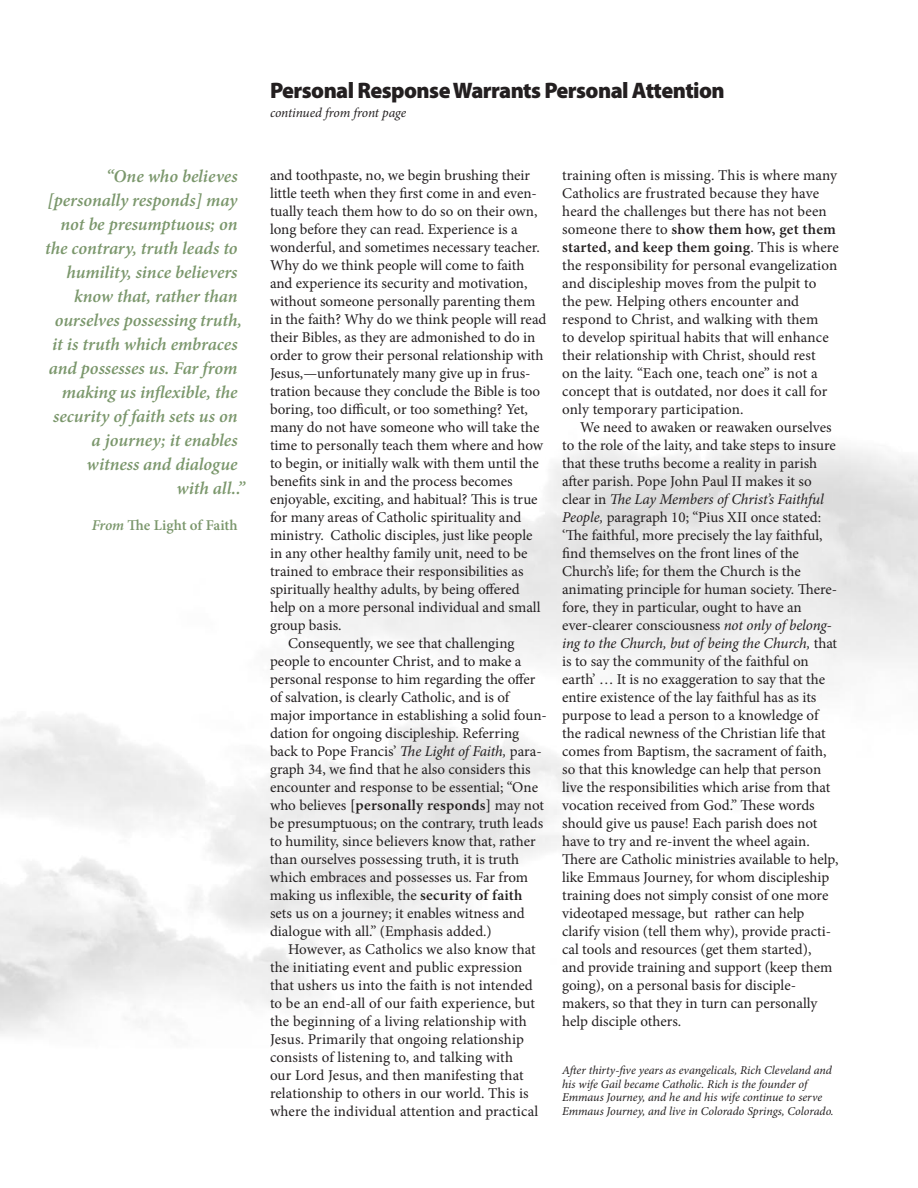
<style>
.page{position:relative;width:918px;height:1188px;background:#fff}
.page>*{position:absolute;margin:0;border:0;box-sizing:border-box;transform-origin:0 0}
.t1{font:900 22.5px "Myriad Pro";letter-spacing:-.025em;color:#231f20}
.t2{font:italic 600 18px "Minion Pro";color:#7b976c}
.t3{font:15px/18px "Minion Pro";color:#231f20}
.t4{font:600 15px "Minion Pro";letter-spacing:.015em;color:#231f20}
.t5{font:600 15px "Minion Pro";letter-spacing:-.005em;color:#7b976c}
.t6{font:italic 13.5px "Minion Pro";letter-spacing:-.01em;color:#231f20}
.t7{font:italic 12px/13.5px "Minion Pro";color:#231f20}
.s1{font-style:italic}
.s2{font-weight:400}
.s3{font-weight:600}
</style>
<div class="page">
<p class="t2" style="left:106px;top:170px;width:133px">“One who believes</p>
<p class="t2" style="left:47px;top:194px;width:192px">[personally responds] may</p>
<p class="t2" style="left:60px;top:218px;width:179px">not be presumptuous; on</p>
<p class="t2" style="left:45px;top:242px;width:194px">the contrary, truth leads to</p>
<p class="t2" style="left:67px;top:266px;width:172px">humility, since believers</p>
<p class="t2" style="left:74px;top:290px;width:165px">know that, rather than</p>
<p class="t2" style="left:55px;top:314px;width:189px">ourselves possessing truth,</p>
<p class="t2" style="left:52px;top:338px;width:187px">it is truth which embraces</p>
<p class="t2" style="left:49px;top:362px;width:190px">and possesses us. Far from</p>
<p class="t2" style="left:62px;top:386px;width:177px">making us inflexible, the</p>
<p class="t2" style="left:53px;top:410px;width:186px">security of faith sets us on</p>
<p class="t2" style="left:92px;top:434px;width:148px">a journey; it enables</p>
<p class="t2" style="left:87px;top:458px;width:152px">witness and dialogue</p>
<p class="t2" style="left:177px;top:482px;width:70px">with all..”</p>
<p class="t5" style="left:92px;top:520px;width:147px"><span class="s1">From</span> The Light of Faith</p>
<h1 class="t1" style="left:270px;top:77px;width:456px">Personal Response Warrants Personal Attention</h1>
<p class="t6" style="left:270px;top:108px;width:138px">continued from front page</p>
<p class="t3" style="left:270px;top:168px;width:262px">and toothpaste, no, we begin brushing their</p>
<p class="t3" style="left:270px;top:186px;width:268px">little teeth when they first come in and even-</p>
<p class="t3" style="left:270px;top:204px;width:269px">tually teach them how to do so on their own,</p>
<p class="t3" style="left:270px;top:222px;width:249px">long before they can read. Experience is a</p>
<p class="t3" style="left:270px;top:240px;width:271px">wonderful, and sometimes necessary teacher.</p>
<p class="t3" style="left:270px;top:258px;width:256px">Why do we think people will come to faith</p>
<p class="t3" style="left:270px;top:276px;width:259px">and experience its security and motivation,</p>
<p class="t3" style="left:270px;top:294px;width:267px">without someone personally parenting them</p>
<p class="t3" style="left:270px;top:312px;width:278px">in the faith? Why do we think people will read</p>
<p class="t3" style="left:270px;top:330px;width:267px">their Bibles, as they are admonished to do in</p>
<p class="t3" style="left:270px;top:348px;width:275px">order to grow their personal relationship with</p>
<p class="t3" style="left:270px;top:366px;width:262px">Jesus,—unfortunately many give up in frus-</p>
<p class="t3" style="left:270px;top:384px;width:272px">tration because they conclude the Bible is too</p>
<p class="t3" style="left:270px;top:402px;width:260px">boring, too difficult, or too something? Yet,</p>
<p class="t3" style="left:270px;top:420px;width:271px">many do not have someone who will take the</p>
<p class="t3" style="left:270px;top:438px;width:275px">time to personally teach them where and how</p>
<p class="t3" style="left:270px;top:456px;width:270px">to begin, or initially walk with them until the</p>
<p class="t3" style="left:270px;top:474px;width:244px">benefits sink in and the process becomes</p>
<p class="t3" style="left:270px;top:492px;width:269px">enjoyable, exciting, and habitual? This is true</p>
<p class="t3" style="left:270px;top:510px;width:253px">for many areas of Catholic spirituality and</p>
<p class="t3" style="left:270px;top:528px;width:264px">ministry. Catholic disciples, just like people</p>
<p class="t3" style="left:270px;top:546px;width:259px">in any other healthy family unit, need to be</p>
<p class="t3" style="left:270px;top:564px;width:255px">trained to embrace their responsibilities as</p>
<p class="t3" style="left:270px;top:582px;width:251px">spiritually healthy adults, by being offered</p>
<p class="t3" style="left:270px;top:600px;width:272px">help on a more personal individual and small</p>
<p class="t3" style="left:270px;top:618px;width:73px">group basis.</p>
<p class="t3" style="left:288px;top:636px;width:228px">Consequently, we see that challenging</p>
<p class="t3" style="left:270px;top:654px;width:253px">people to encounter Christ, and to make a</p>
<p class="t3" style="left:270px;top:672px;width:267px">personal response to him regarding the offer</p>
<p class="t3" style="left:270px;top:690px;width:241px">of salvation, is clearly Catholic, and is of</p>
<p class="t3" style="left:270px;top:708px;width:278px">major importance in establishing a solid foun-</p>
<p class="t3" style="left:270px;top:726px;width:251px">dation for ongoing discipleship. Referring</p>
<p class="t3" style="left:270px;top:744px;width:273px">back to Pope Francis’ <span class="s1">The Light of Faith,</span> para-</p>
<p class="t3" style="left:270px;top:762px;width:262px">graph 34, we find that he also considers this</p>
<p class="t3" style="left:270px;top:780px;width:270px">encounter and response to be essential; “One</p>
<p class="t4" style="left:270px;top:800px;width:276px"><span class="s2">who believes</span> [personally responds] <span class="s2">may not</span></p>
<p class="t3" style="left:270px;top:816px;width:275px">be presumptuous; on the contrary, truth leads</p>
<p class="t3" style="left:270px;top:834px;width:267px">to humility, since believers know that, rather</p>
<p class="t3" style="left:270px;top:852px;width:251px">than ourselves possessing truth, it is truth</p>
<p class="t3" style="left:270px;top:870px;width:260px">which embraces and possesses us. Far from</p>
<p class="t3" style="left:270px;top:888px;width:254px">making us inflexible, the <span class="s3">security of faith</span></p>
<p class="t3" style="left:270px;top:906px;width:256px">sets us on a journey; it enables witness and</p>
<p class="t3" style="left:270px;top:924px;width:223px">dialogue with all.” (Emphasis added.)</p>
<p class="t3" style="left:288px;top:942px;width:249px">However, as Catholics we also know that</p>
<p class="t3" style="left:270px;top:960px;width:254px">the initiating event and public expression</p>
<p class="t3" style="left:270px;top:978px;width:264px">that ushers us into the faith is not intended</p>
<p class="t3" style="left:270px;top:996px;width:267px">to be an end-all of our faith experience, but</p>
<p class="t3" style="left:270px;top:1014px;width:258px">the beginning of a living relationship with</p>
<p class="t3" style="left:270px;top:1032px;width:255px">Jesus. Primarily that ongoing relationship</p>
<p class="t3" style="left:270px;top:1050px;width:245px">consists of listening to, and talking with</p>
<p class="t3" style="left:270px;top:1068px;width:255px">our Lord Jesus, and then manifesting that</p>
<p class="t3" style="left:270px;top:1086px;width:260px">relationship to others in our world. This is</p>
<p class="t3" style="left:270px;top:1104px;width:270px">where the individual attention and practical</p>
<p class="t3" style="left:562px;top:168px;width:278px">training often is missing. This is where many Catholics are frustrated because they have heard the challenges but there has not been someone there to <span class="s3">show them how, get them started, and keep them going</span>. This is where the responsibility for personal evangelization and discipleship moves from the pulpit to the pew. Helping others encounter and respond to Christ, and walking with them<br>to develop spiritual habits that will enhance their relationship with Christ, should rest<br>on the laity. “Each one, teach one” is not a concept that is outdated, nor does it call for only temporary participation.</p>
<p class="t3" style="left:562px;top:420px;width:278px;text-indent:18px">We need to awaken or reawaken ourselves to the role of the laity, and take steps to insure that these truths become a reality in parish after parish. Pope John Paul II makes it so clear in <span class="s1">The Lay Members of Christ’s Faithful People,</span> paragraph 10; “Pius XII once stated: ‘The faithful, more precisely the lay faithful, find themselves on the front lines of the Church’s life; for them the Church is the animating principle for human society. There&shy;fore, they in particular, ought to have an ever-clearer consciousness <span class="s1">not only of belong&shy;ing to the Church, but of being the Church,</span> that is to say the community of the faithful on earth’ … It is no exaggeration to say that the entire existence of the lay faithful has as its purpose to lead a person to a knowledge of the radical newness of the Christian life that comes from Baptism, the sacrament of faith, so that this knowledge can help that person live the responsibilities which arise from that vocation received from God.” These words should give us pause! Each parish does not have to try and re-invent the wheel again.<br>There are Catholic ministries available to help, like Emmaus Journey, for whom discipleship training does not simply consist of one more videotaped message, but rather can help clarify vision (tell them why), provide practi&shy;cal tools and resources (get them started),<br>and provide training and support (keep them going), on a personal basis for disciple&shy;makers, so that they in turn can personally help disciple others.</p>
<p class="t7" style="left:562px;top:1065px;width:273px">After thirty-five years as evangelicals, Rich Cleveland and his wife Gail became Catholic. Rich is the founder of Emmaus Journey, and he and his wife continue to serve Emmaus Journey, and live in Colorado Springs, Colorado.</p>
</div>
